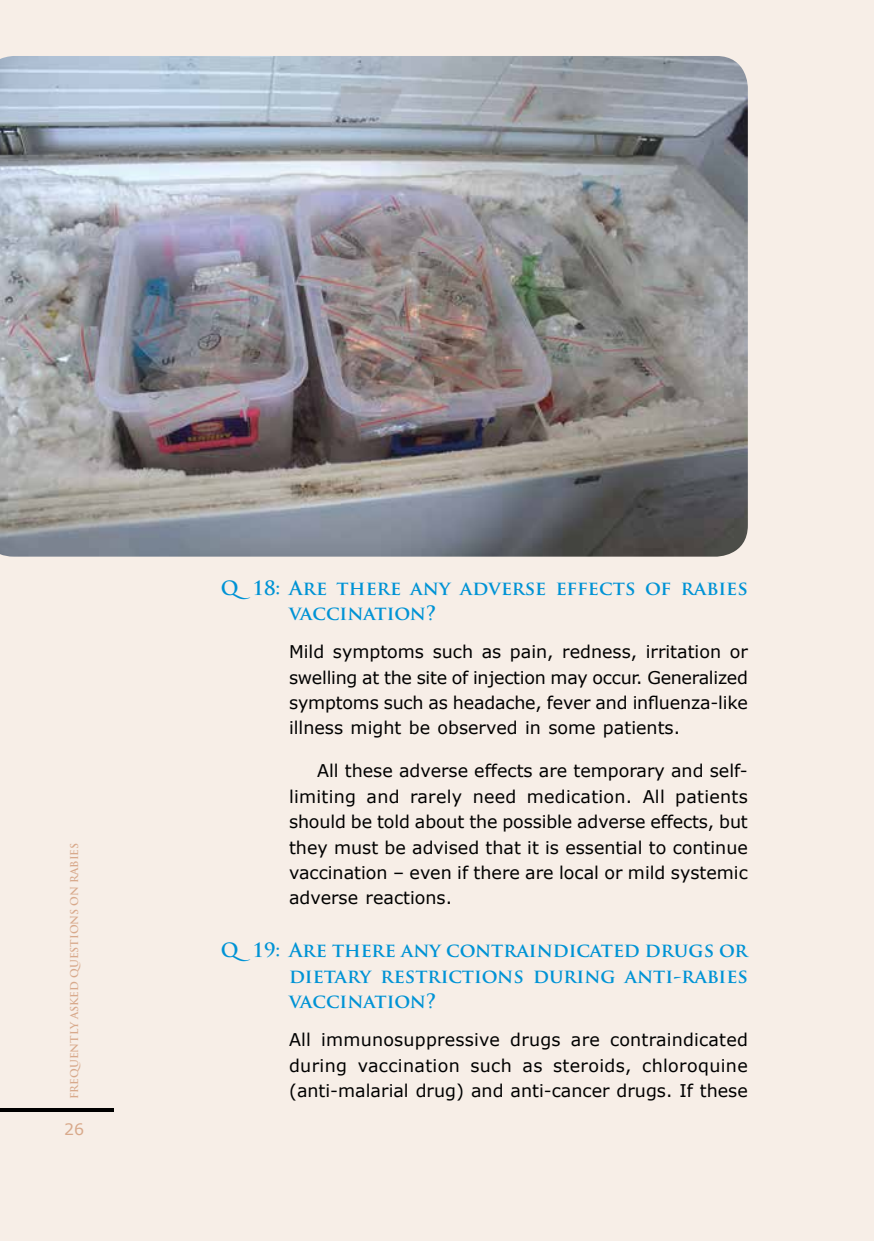
<style>
.page{position:relative;width:874px;height:1241px;background:#fff}
.page>*{position:absolute;margin:0;border:0;box-sizing:border-box;transform-origin:0 0}
.t1{font:700 19.25px/25.4px "Trajan Pro";letter-spacing:-.06em;color:#0093d5}
.t2{font:17.5px/25.4px "Verdana";color:#000;text-align:justify}
.t3{font:15.75px "Verdana";color:#d8a98b}
.t4{font:700 10.5px "Trajan Pro";color:#d8a98b}
</style>
<div class="page">
<div style="left:0;top:0;width:873px;height:1240px;background:#f7eee7"></div>
<svg style="left:0;top:1108px;width:113px;height:3px"></svg>
<img style="left:0;top:56px;width:747px;height:500px">
<p class="t4" style="left:70px;top:1098px;width:258px;rotate:-90deg">FREQUENTLY ASKED QUESTIONS ON RABIES</p>
<p class="t3" style="left:64px;top:1122px;width:22px">26</p>
<p class="t1" style="left:289px;top:576px;width:460px;text-indent:-68px">Q 18: ARE THERE ANY ADVERSE EFFECTS OF RABIES<br>VACCINATION?</p>
<p class="t2" style="left:289px;top:640px;width:460px">Mild symptoms such as pain, redness, irritation or swelling at the site of injection may occur. Generalized symptoms such as headache, fever and influenza-like illness might be observed in some patients.</p>
<p class="t2" style="left:289px;top:759px;width:460px;text-indent:28px">All these adverse effects are temporary and self&shy;limiting and rarely need medication. All patients should be told about the possible adverse effects, but they must be advised that it is essential to continue vaccination – even if there are local or mild systemic adverse reactions.</p>
<p class="t1" style="left:289px;top:939px;width:461px;text-align:justify;text-indent:-68px">Q 19: ARE THERE ANY CONTRAINDICATED DRUGS OR DIETARY RESTRICTIONS DURING ANTI-RABIES VACCINATION?</p>
<p class="t2" style="left:289px;top:1028px;width:460px">All immunosuppressive drugs are contraindicated during vaccination such as steroids, chloroquine (anti-malarial drug) and anti-cancer drugs. If these</p>
</div>
